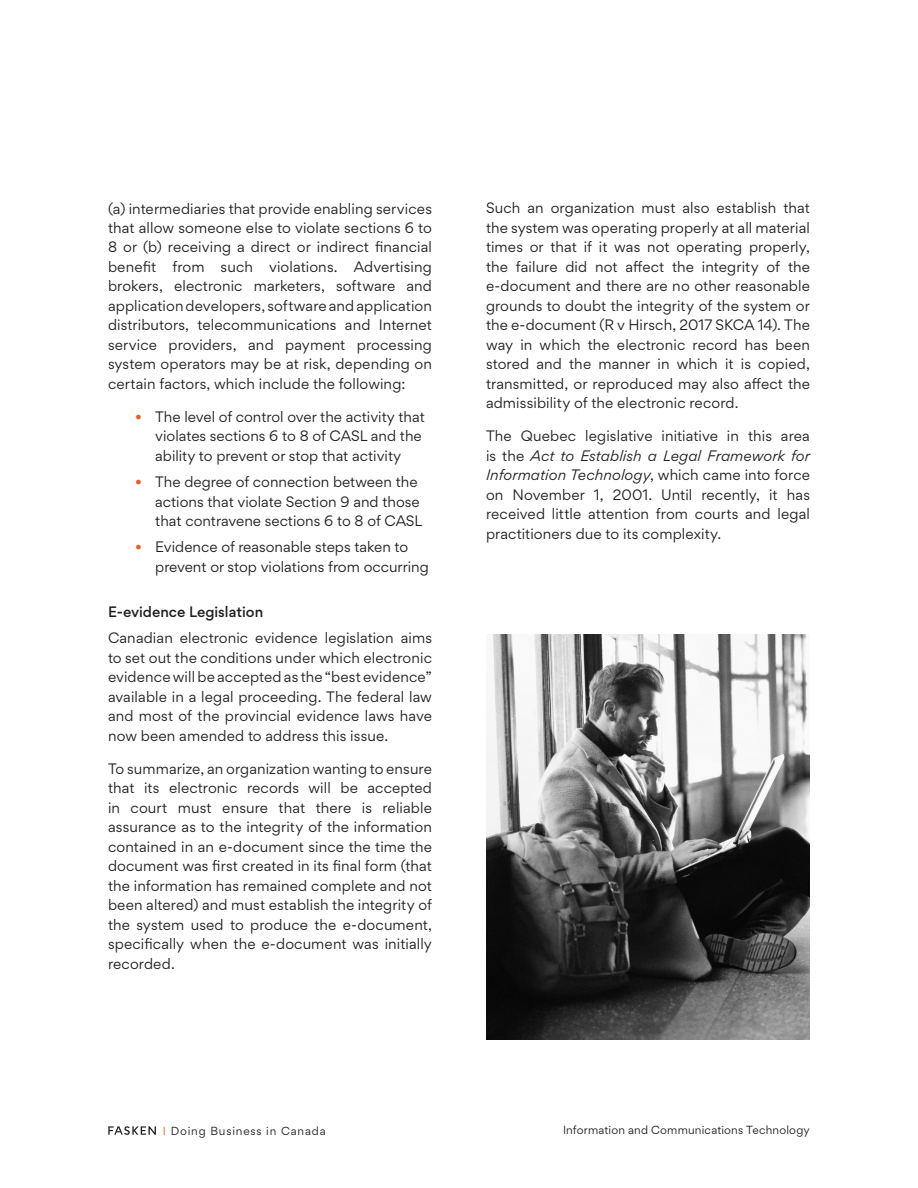
<style>
.page{position:relative;width:918px;height:1188px;background:#fff}
.page>*{position:absolute;margin:0;border:0;box-sizing:border-box;transform-origin:0 0}
.t1{font:13.5px/19.5px "Gordita";color:#1e1e1e;text-align:justify}
.t2{font:500 13.5px "Gordita";color:#1e1e1e}
.t3{font:10.5px "Gordita";letter-spacing:.02em;color:#1e1e1e}
.t4{font:10.5px "Gordita";letter-spacing:.08em;color:#1e1e1e}
.s1{color:#eb5c26}
.s2{font-style:italic}
</style>
<div class="page">
<svg style="left:108px;top:1126px;width:48px;height:9px"></svg>
<img style="left:486px;top:634px;width:324px;height:406px">
<p class="t1" style="left:108px;top:198px;width:326px">(a) intermediaries that provide enabling services that allow someone else to violate sections 6 to 8 or (b) receiving a direct or indirect financial benefit from such violations. Advertising brokers, electronic marketers, software and application developers, software and application distributors, telecommunications and Internet service providers, and payment processing system operators may be at risk, depending on certain factors, which include the following:</p>
<p class="t1" style="left:155px;top:407px;width:271px;text-align:left;text-indent:-20px"><span class="s1">•</span> The level of control over the activity that violates sections 6 to 8 of CASL and the ability to prevent or stop that activity</p>
<p class="t1" style="left:155px;top:472px;width:269px;text-align:left;text-indent:-20px"><span class="s1">•</span> The degree of connection between the actions that violate Section 9 and those that contravene sections 6 to 8 of CASL</p>
<p class="t1" style="left:155px;top:537px;width:275px;text-indent:-20px"><span class="s1">•</span> Evidence of reasonable steps taken to prevent or stop violations from occurring</p>
<p class="t2" style="left:108px;top:602px;width:157px">E-evidence Legislation</p>
<p class="t1" style="left:108px;top:628px;width:326px">Canadian electronic evidence legislation aims to set out the conditions under which electronic evidence will be accepted as the “best evidence” available in a legal proceeding. The federal law and most of the provincial evidence laws have now been amended to address this issue.</p>
<p class="t1" style="left:108px;top:758px;width:325px">To summarize, an organization wanting to ensure that its electronic records will be accepted in court must ensure that there is reliable assurance as to the integrity of the information contained in an e-document since the time the document was first created in its final form (that the information has remained complete and not been altered) and must establish the integrity of the system used to produce the e-document, specifically when the e-document was initially recorded.</p>
<p class="t1" style="left:486px;top:198px;width:325px">Such an organization must also establish that the system was operating properly at all material times or that if it was not operating properly, the failure did not affect the integrity of the e-document and there are no other reasonable grounds to doubt the integrity of the system or the e-document (R v Hirsch, 2017 SKCA 14). The way in which the electronic record has been stored and the manner in which it is copied, transmitted, or reproduced may also affect the admissibility of the electronic record.</p>
<p class="t1" style="left:486px;top:426px;width:325px">The Quebec legislative initiative in this area is the <span class="s2">Act to Establish a Legal Framework for Information Technology</span>, which came into force on November 1, 2001. Until recently, it has received little attention from courts and legal practitioners due to its complexity.</p>
<p class="t4" style="left:163px;top:1123px;width:164px"><span class="s1">І</span> Doing Business in Canada</p>
<p class="t3" style="left:563px;top:1123px;width:248px">Information and Communications Technology</p>
</div>
